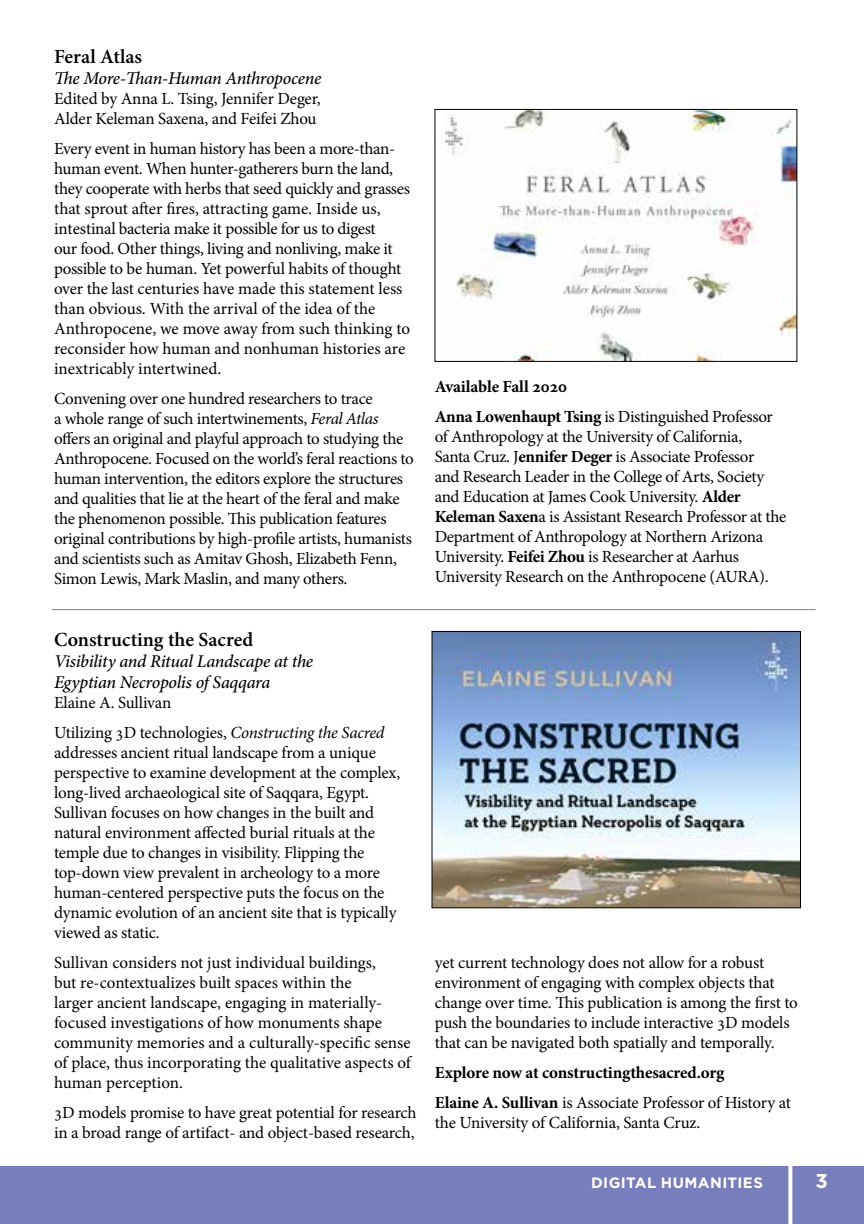
<style>
.page{position:relative;width:864px;height:1224px;background:#fff}
.page>*{position:absolute;margin:0;border:0;box-sizing:border-box;transform-origin:0 0}
.t1{font:600 20px "Minion Pro";color:#000}
.t2{font:700 20px "Gotham";color:#fff}
.t3{font:italic 500 18px/21px "Minion Pro";letter-spacing:-.02em;color:#000}
.t4{font:17px/20px "Minion Pro";letter-spacing:-.015em;color:#000}
.t5{font:700 17px/30px "Minion Pro";letter-spacing:-.01em;color:#000}
.t6{font:700 15px "Gotham";letter-spacing:.03em;color:#fff}
.s1{font-style:italic}
.s2{font-weight:400}
.s3{font-weight:700}
</style>
<div class="page">
<img style="left:445px;top:111px;width:350px;height:249px">
<div style="left:435px;top:109px;width:362px;height:253px;border:1px solid #000"></div>
<div style="left:0;top:1166px;width:864px;height:58px;background:#787dbc"></div>
<svg style="left:788px;top:1166px;width:4px;height:58px"></svg>
<hr style="left:52px;top:609px;width:764px;height:1px;background:#808285">
<img style="left:434px;top:633px;width:365px;height:273px">
<div style="left:432px;top:631px;width:369px;height:277px;border:1px solid #000"></div>
<p class="t1" style="left:54px;top:43px;width:90px">Feral Atlas</p>
<p class="t3" style="left:54px;top:68px;width:269px">The More-Than-Human Anthropocene</p>
<p class="t4" style="left:54px;top:89px;width:268px">Edited by Anna L. Tsing, Jennifer Deger,<br>Alder Keleman Saxena, and Feifei Zhou</p>
<p class="t4" style="left:54px;top:139px;width:358px">Every event in human history has been a more-than&shy;human event. When hunter-gatherers burn the land, they cooperate with herbs that seed quickly and grasses that sprout after fires, attracting game. Inside us, intestinal bacteria make it possible for us to digest<br>our food. Other things, living and nonliving, make it possible to be human. Yet powerful habits of thought over the last centuries have made this statement less than obvious. With the arrival of the idea of the Anthropocene, we move away from such thinking to reconsider how human and nonhuman histories are inextricably intertwined.</p>
<p class="t4" style="left:54px;top:389px;width:361px">Convening over one hundred researchers to trace<br>a whole range of such intertwinements, <span class="s1">Feral Atlas </span>offers an original and playful approach to studying the Anthropocene. Focused on the world’s feral reactions to human intervention, the editors explore the structures and qualities that lie at the heart of the feral and make the phenomenon possible. This publication features original contributions by high-profile artists, humanists and scientists such as Amitav Ghosh, Elizabeth Fenn, Simon Lewis, Mark Maslin, and many others.</p>
<p class="t1" style="left:54px;top:626px;width:201px">Constructing the Sacred</p>
<p class="t3" style="left:54px;top:650px;width:261px">Visibility and Ritual Landscape at the<br>Egyptian Necropolis of Saqqara</p>
<p class="t4" style="left:54px;top:687px;width:332px;line-height:30px">Elaine A. Sullivan<br>Utilizing 3D technologies, <span class="s1">Constructing the Sacred</span></p>
<p class="t4" style="left:54px;top:742px;width:348px">addresses ancient ritual landscape from a unique perspective to examine development at the complex, long-lived archaeological site of Saqqara, Egypt.<br>Sullivan focuses on how changes in the built and natural environment affected burial rituals at the temple due to changes in visibility. Flipping the top-down view prevalent in archeology to a more human-centered perspective puts the focus on the dynamic evolution of an ancient site that is typically viewed as static.</p>
<p class="t4" style="left:54px;top:952px;width:358px">Sullivan considers not just individual buildings,<br>but re-contextualizes built spaces within the<br>larger ancient landscape, engaging in materially&shy;focused investigations of how monuments shape community memories and a culturally-specific sense of place, thus incorporating the qualitative aspects of human perception.</p>
<p class="t4" style="left:54px;top:1102px;width:364px">3D models promise to have great potential for research in a broad range of artifact- and object-based research,</p>
<p class="t5" style="left:435px;top:371px;width:340px">Available Fall 2020<br>Anna Lowenhaupt Tsing <span class="s2">is Distinguished Professor</span></p>
<p class="t4" style="left:435px;top:427px;width:353px">of Anthropology at the University of California,<br>Santa Cruz. J<span class="s3">ennifer Deger</span> is Associate Professor<br>and Research Leader in the College of Arts, Society and Education at James Cook University. <span class="s3">Alder Keleman Saxen</span>a is Assistant Research Professor at the Department of Anthropology at Northern Arizona University. <span class="s3">Feifei Zhou</span> is Researcher at Aarhus University Research on the Anthropocene (AURA).</p>
<p class="t4" style="left:435px;top:952px;width:365px">yet current technology does not allow for a robust environment of engaging with complex objects that change over time. This publication is among the first to push the boundaries to include interactive 3D models that can be navigated both spatially and temporally.</p>
<p class="t5" style="left:435px;top:1057px;width:358px">Explore now at constructingthesacred.org<br>Elaine A. Sullivan <span class="s2">is Associate Professor of History at</span></p>
<p class="t4" style="left:435px;top:1112px;width:267px">the University of California, Santa Cruz.</p>
<p class="t6" style="left:591px;top:1174px;width:171px">DI GITAL HUMANITIES</p>
<p class="t2" style="left:816px;top:1169px;width:14px">3</p>
</div>
